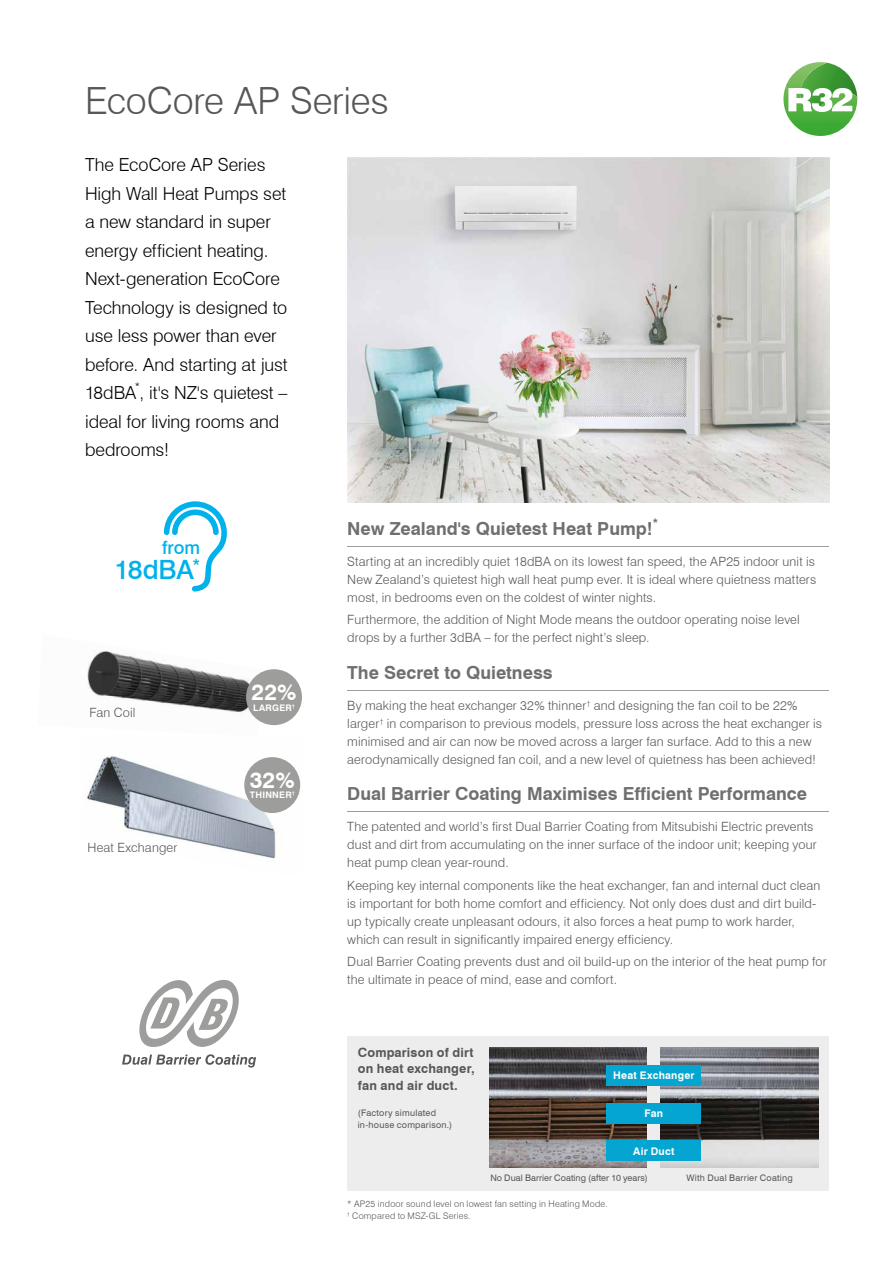
<style>
.page{position:relative;width:893px;height:1263px;background:#fff}
.page>*{position:absolute;margin:0;border:0;box-sizing:border-box;transform-origin:0 0}
.t1{font:300 37.5px "Swiss 721 BT";letter-spacing:-.005em;color:#575756}
.t2{font:500 26.55px "Swiss 721 BT";letter-spacing:-.005em;color:#00b1eb}
.t3{font:700 22.5px "Swiss 721 BT";color:#fff}
.t4{font:300 18px/28.5px "Swiss 721 BT";letter-spacing:-.005em;color:#000}
.t5{font:700 18px "Swiss 721 BT";color:#706f6f}
.t6{font:500 18px "Swiss 721 BT";color:#00b1eb}
.t7{font:300 12.75px/18px "Swiss 721 BT";letter-spacing:.01em;color:#575756}
.t8{font:700 12.75px/16.5px "Swiss 721 BT";letter-spacing:.01em;color:#575756;text-align:justify}
.t9{font:700 10.5px "Swiss 721 BT";letter-spacing:.02em;color:#fff}
.t10{font:700 10.5px "Swiss 721 BT";color:#706f6f}
.t11{font:300 10.5px "Swiss 721 BT";color:#000}
.t12{font:9px/12px "Swiss 721 BT";letter-spacing:.025em;color:#575756}
.t13{font:300 9px/12px "Swiss 721 BT";letter-spacing:.025em;color:#575756}
.t14{font:700 9px "Swiss 721 BT";letter-spacing:.03em;color:#fff}
</style>
<div class="page">
<hr style="left:347px;top:546px;width:482px;height:1px;background:#9d9d9c">
<hr style="left:347px;top:690px;width:482px;height:1px;background:#9d9d9c">
<hr style="left:347px;top:811px;width:482px;height:1px;background:#9d9d9c">
<img style="left:347px;top:157px;width:482px;height:346px">
<svg style="left:139px;top:980px;width:100px;height:67px"></svg>
<svg style="left:122px;top:1054px;width:134px;height:13px"></svg>
<div style="left:347px;top:1036px;width:482px;height:155px;background:#ededed"></div>
<img style="left:661px;top:1047px;width:157px;height:121px">
<img style="left:489px;top:1047px;width:158px;height:121px">
<div style="left:607px;top:1065px;width:94px;height:21px;background:#05a5d2"></div>
<div style="left:607px;top:1102px;width:94px;height:21px;background:#05a5d2"></div>
<div style="left:607px;top:1140px;width:94px;height:21px;background:#05a5d2"></div>
<img style="left:87px;top:756px;width:214px;height:103px">
<div style="left:244px;top:757px;width:56px;height:56px;background:#9d9d9c;border-radius:50%"></div>
<img style="left:87px;top:651px;width:175px;height:72px">
<div style="left:246px;top:669px;width:56px;height:56px;background:#9d9d9c;border-radius:50%"></div>
<svg style="left:164px;top:501px;width:63px;height:91px"></svg>
<svg style="left:783px;top:62px;width:75px;height:74px"></svg>
<h1 class="t1" style="left:85px;top:77px;width:305px">EcoCore AP Series</h1>
<h3 class="t4" style="left:85px;top:150px;width:204px">The EcoCore AP Series<br>High Wall Heat Pumps set a new standard in super energy efficient heating.<br>Next-generation EcoCore<br>Technology is designed to use less power than ever before. And starting at just<br>18dBA , it's NZ's quietest –</h3>
<p class="t11" style="left:135px;top:380px;width:7px">*</p>
<h3 class="t4" style="left:85px;top:407px;width:196px">ideal for living rooms and bedrooms!</h3>
<h3 class="t6" style="left:162px;top:536px;width:39px">from</h3>
<h2 class="t2" style="left:114px;top:553px;width:87px">18dBA<sup>*</sup></h2>
<p class="t7" style="left:89px;top:703px;width:48px">Fan Coil</p>
<p class="t7" style="left:88px;top:838px;width:91px">Heat Exchanger</p>
<h3 class="t3" style="left:252px;top:678px;width:46px">22%</h3>
<p class="t14" style="left:253px;top:702px;width:43px">LARGER<sup>†</sup></p>
<h3 class="t3" style="left:250px;top:766px;width:46px">32%</h3>
<p class="t14" style="left:250px;top:790px;width:46px">THINNER<sup>†</sup></p>
<p class="t10" style="left:653px;top:516px;width:7px">*</p>
<p class="t7" style="left:347px;top:552px;width:470px;text-align:justify">Starting at an incredibly quiet 18dBA on its lowest fan speed, the AP25 indoor unit is New Zealand’s quietest high wall heat pump ever. It is ideal where quietness matters most, in bedrooms even on the coldest of winter nights.</p>
<p class="t7" style="left:347px;top:611px;width:454px">Furthermore, the addition of Night Mode means the outdoor operating noise level drops by a further 3dBA – for the perfect night’s sleep.</p>
<h3 class="t5" style="left:347px;top:662px;width:207px">The Secret to Quietness</h3>
<p class="t7" style="left:347px;top:696px;width:476px">By making the heat exchanger 32% thinner<sup>†</sup> and designing the fan coil to be 22% larger<sup>†</sup> in comparison to previous models, pressure loss across the heat exchanger is minimised and air can now be moved across a larger fan surface. Add to this a new aerodynamically designed fan coil, and a new level of quietness has been achieved!</p>
<h3 class="t5" style="left:347px;top:783px;width:461px">Dual Barrier Coating Maximises Efficient Performance</h3>
<p class="t7" style="left:347px;top:818px;width:471px">The patented and world’s first Dual Barrier Coating from Mitsubishi Electric prevents dust and dirt from accumulating on the inner surface of the indoor unit; keeping your heat pump clean year-round.</p>
<p class="t7" style="left:347px;top:876px;width:475px">Keeping key internal components like the heat exchanger, fan and internal duct clean is important for both home comfort and efficiency. Not only does dust and dirt build&shy;up typically create unpleasant odours, it also forces a heat pump to work harder, which can result in significantly impaired energy efficiency.</p>
<p class="t7" style="left:347px;top:952px;width:481px">Dual Barrier Coating prevents dust and oil build-up on the interior of the heat pump for the ultimate in peace of mind, ease and comfort.</p>
<h3 class="t5" style="left:347px;top:518px;width:307px">New Zealand's Quietest Heat Pump!</h3>
<p class="t8" style="left:358px;top:1044px;width:118px">Comparison of dirt on heat exchanger, fan and air duct.</p>
<p class="t12" style="left:358px;top:1107px;width:96px">(Factory simulated in-house comparison.)</p>
<p class="t9" style="left:613px;top:1069px;width:83px">Heat Exchanger</p>
<p class="t9" style="left:645px;top:1107px;width:20px">Fan</p>
<p class="t9" style="left:633px;top:1144px;width:43px">Air Duct</p>
<p class="t12" style="left:490px;top:1171px;width:159px">No Dual Barrier Coating (after 10 years)</p>
<p class="t12" style="left:686px;top:1171px;width:108px">With Dual Barrier Coating</p>
<p class="t13" style="left:347px;top:1198px;width:262px">* AP25 indoor sound level on lowest fan setting in Heating Mode. <sup>†</sup> Compared to MSZ-GL Series.</p>
</div>
